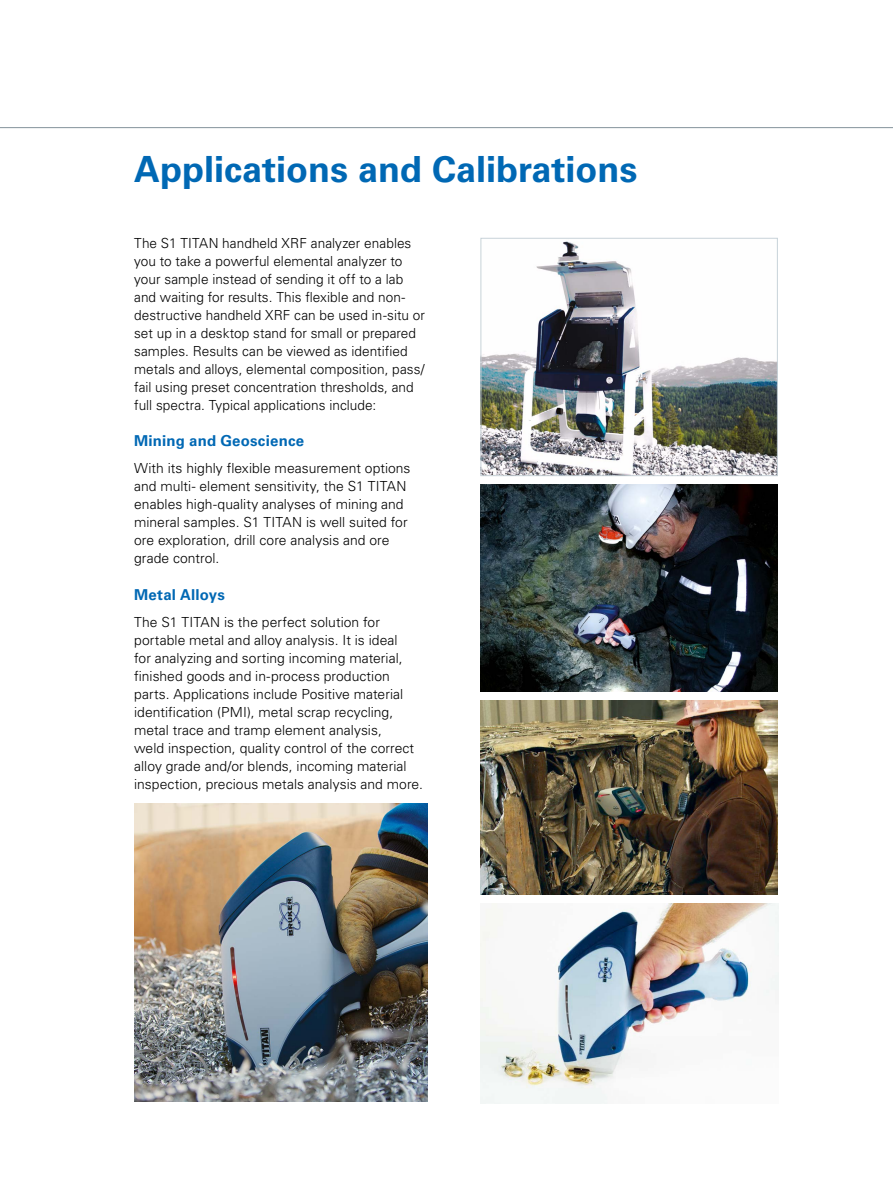
<style>
.page{position:relative;width:893px;height:1187px;background:#fff}
.page>*{position:absolute;margin:0;border:0;box-sizing:border-box;transform-origin:0 0}
.t1{font:700 36px "Univers LT Std";color:#0068b4}
.t2{font:700 15px "Univers LT Std";letter-spacing:.01em;color:#0068b4}
.t3{font:300 13.8px/18px "Univers LT Std";letter-spacing:.005em;color:#000}
</style>
<div class="page">
<hr style="left:0;top:127px;width:893px;height:1px;background:#83929b">
<img style="left:480px;top:484px;width:298px;height:207px">
<img style="left:480px;top:903px;width:298px;height:200px">
<img style="left:134px;top:803px;width:294px;height:298px">
<img style="left:480px;top:700px;width:298px;height:194px">
<img style="left:482px;top:241px;width:294px;height:233px">
<div style="left:480px;top:238px;width:298px;height:238px;border:1px solid #c8d3d9"></div>
<h1 class="t1" style="left:134px;top:148px;width:505px">Applications and Calibrations</h1>
<p class="t3" style="left:134px;top:234px;width:292px">The S1 TITAN handheld XRF analyzer enables you to take a powerful elemental analyzer to your sample instead of sending it off to a lab and waiting for results. This flexible and non&shy;destructive handheld XRF can be used in-situ or set up in a desktop stand for small or prepared samples. Results can be viewed as identified metals and alloys, elemental composition, pass/ fail using preset concentration thresholds, and full spectra. Typical applications include:</p>
<p class="t2" style="left:134px;top:432px;width:172px">Mining and Geoscience</p>
<p class="t3" style="left:134px;top:459px;width:278px">With its highly flexible measurement options and multi- element sensitivity, the S1 TITAN enables high-quality analyses of mining and mineral samples. S1 TITAN is well suited for ore exploration, drill core analysis and ore grade control.</p>
<p class="t2" style="left:134px;top:585px;width:92px">Metal Alloys</p>
<p class="t3" style="left:134px;top:612px;width:290px">The S1 TITAN is the perfect solution for portable metal and alloy analysis. It is ideal<br>for analyzing and sorting incoming material, finished goods and in-process production parts. Applications include Positive material identification (PMI), metal scrap recycling, metal trace and tramp element analysis,<br>weld inspection, quality control of the correct alloy grade and/or blends, incoming material inspection, precious metals analysis and more.</p>
</div>
